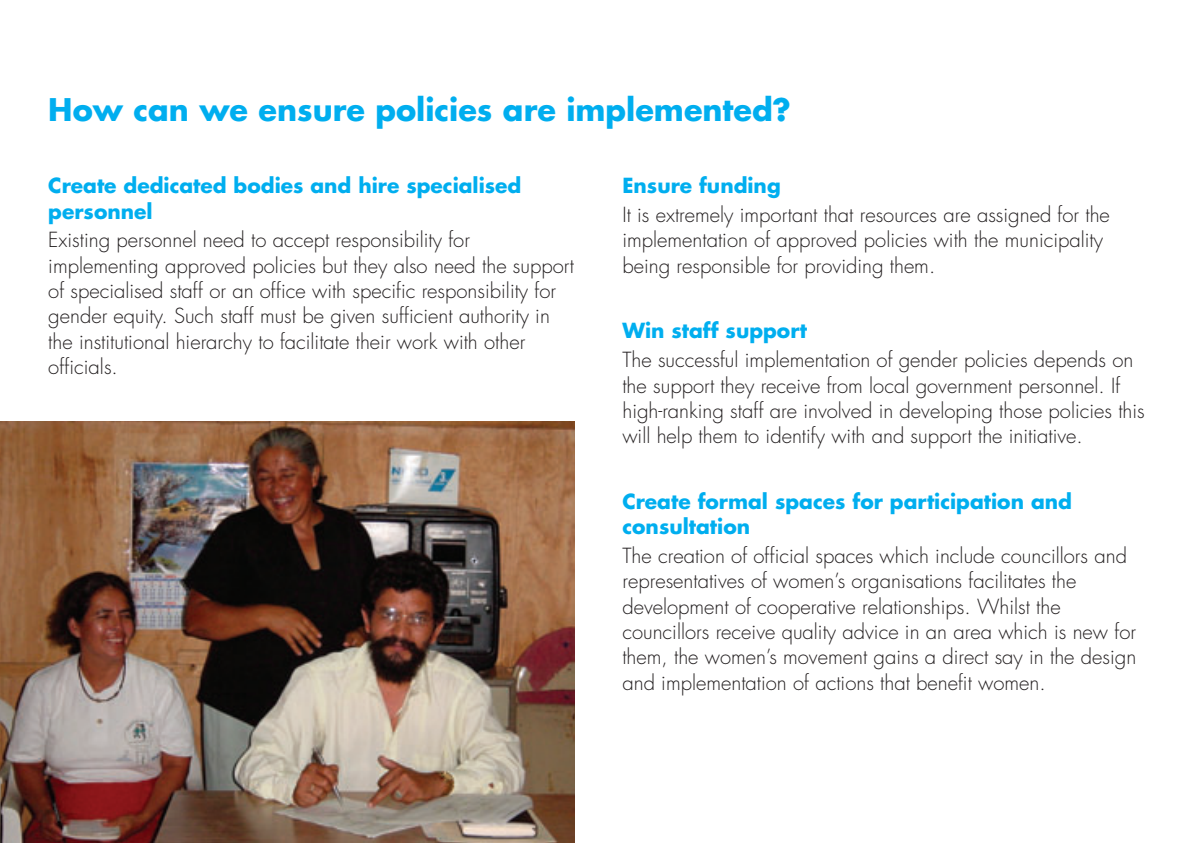
<style>
.page{position:relative;width:1197px;height:843px;background:#fff}
.page>*{position:absolute;margin:0;border:0;box-sizing:border-box;transform-origin:0 0}
.t1{font:700 30.38px "Futura";color:#00aeef}
.t2{font:300 20.25px/25.2px "Futura";color:#231f20}
.t3{font:700 20.25px/25.2px "Futura";color:#00aeef}
</style>
<div class="page">
<img style="left:0;top:421px;width:575px;height:422px">
<h1 class="t1" style="left:48px;top:96px;width:744px">How can we ensure policies are implemented?</h1>
<p class="t3" style="left:48px;top:175px;width:474px">Create dedicated bodies and hire specialised personnel</p>
<p class="t2" style="left:48px;top:229px;width:527px">Existing personnel need to accept responsibility for implementing approved policies but they also need the support of specialised staff or an office with specific responsibility for gender equity. Such staff must be given sufficient authority in the institutional hierarchy to facilitate their work with other officials.</p>
<p class="t3" style="left:622px;top:175px;width:160px">Ensure funding</p>
<p class="t2" style="left:622px;top:204px;width:489px">It is extremely important that resources are assigned for the implementation of approved policies with the municipality being responsible for providing them.</p>
<p class="t3" style="left:622px;top:320px;width:186px">Win staff support</p>
<p class="t2" style="left:622px;top:349px;width:524px">The successful implementation of gender policies depends on the support they receive from local government personnel. If high-ranking staff are involved in developing those policies this will help them to identify with and support the initiative.</p>
<p class="t3" style="left:622px;top:490px;width:451px">Create formal spaces for participation and consultation</p>
<p class="t2" style="left:622px;top:545px;width:515px">The creation of official spaces which include councillors and representatives of women’s organisations facilitates the development of cooperative relationships. Whilst the councillors receive quality advice in an area which is new for them, the women’s movement gains a direct say in the design and implementation of actions that benefit women.</p>
</div>
